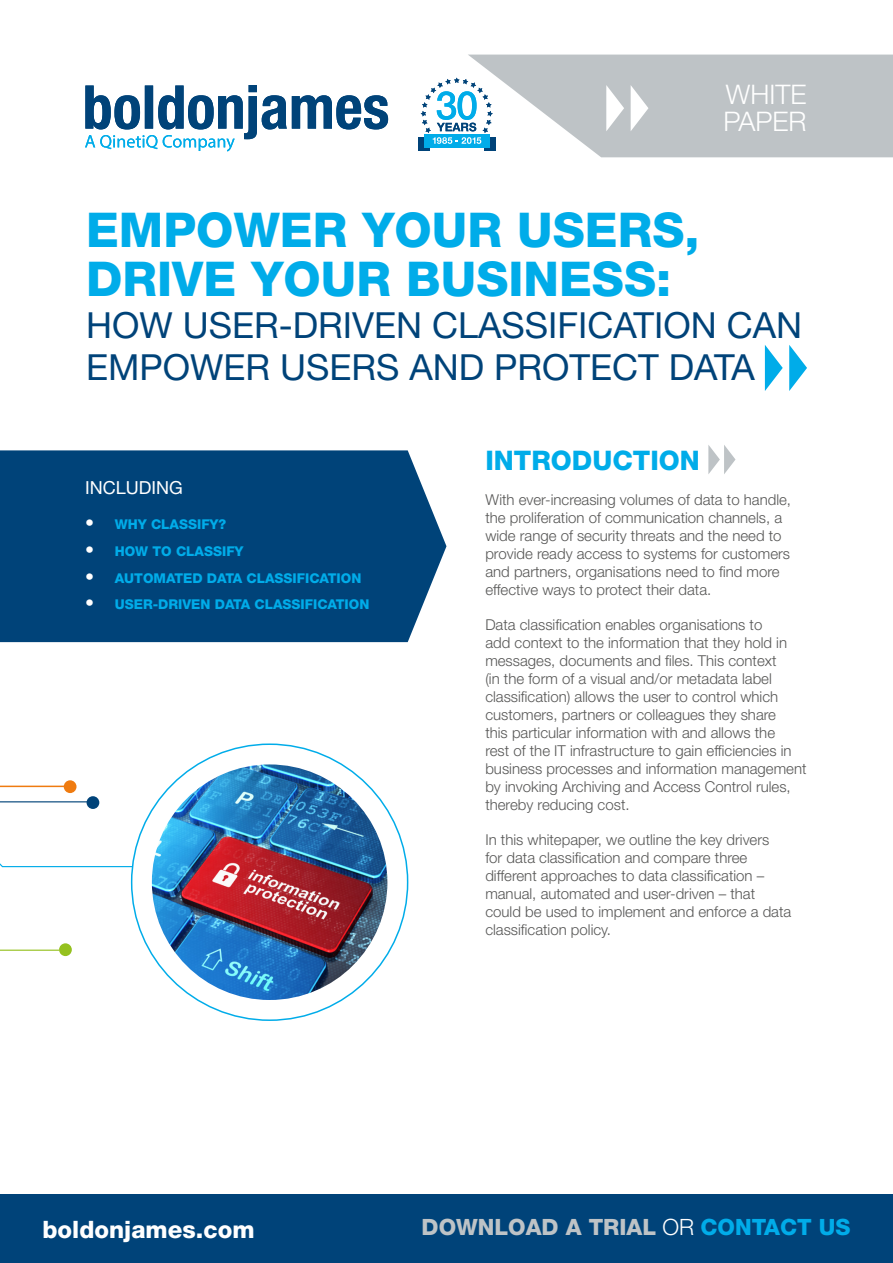
<style>
.page{position:relative;width:893px;height:1263px;background:#fff}
.page>*{position:absolute;margin:0;border:0;box-sizing:border-box;transform-origin:0 0}
.t1{font:800 48px/49.5px "Helvetica Neue LT Std";color:#00ace9}
.t2{font:36px/42px "Helvetica Neue LT Std";color:#004379}
.t3{font:800 27px "Helvetica Neue LT Std";color:#00ace9}
.t4{font:300 27px/27px "Helvetica Neue LT Std";color:#fff}
.t5{font:800 24px "Helvetica Neue LT Std";color:#fff}
.t6{font:800 22.5px "Helvetica Neue LT Std";color:#bec3c6}
.t7{font:18px "Helvetica Neue LT Std";color:#fff}
.t8{font:300 15px/18px "Helvetica Neue LT Std";color:#575756}
.t9{font:800 13.5px "Helvetica Neue LT Std";color:#00ace9}
.s1{font-size:18px;color:#fff}
.s2{font-weight:300;color:#fff}
.s3{color:#00ace9}
</style>
<div class="page">
<svg style="left:85px;top:85px;width:303px;height:66px"></svg>
<div style="left:418px;top:138px;width:12px;height:13px;background:#004379"></div>
<svg style="left:64px;top:780px;width:13px;height:13px"></svg>
<svg style="left:0;top:785px;width:140px;height:166px"></svg>
<div style="left:59px;top:943px;width:13px;height:13px;background:#95c11f;border-radius:50%"></div>
<div style="left:132px;top:744px;width:276px;height:276px;background:#fff;border-radius:50%"></div>
<img style="left:152px;top:764px;width:235px;height:236px;border-radius:118px">
<svg style="left:708px;top:445px;width:27px;height:29px"></svg>
<svg style="left:0;top:450px;width:446px;height:192px;background:#28608e"></svg>
<svg style="left:765px;top:345px;width:18px;height:46px"></svg>
<svg style="left:789px;top:345px;width:18px;height:46px"></svg>
<div style="left:68px;top:452px;width:325px;height:190px;background:#004379"></div>
<div style="left:0;top:1194px;width:893px;height:69px;background:#004379"></div>
<svg style="left:421px;top:55px;width:472px;height:102px"></svg>
<h3 class="t4" style="left:723px;top:81px;width:85px">WHITE<br>PAPER</h3>
<h1 class="t1" style="left:86px;top:205px;width:615px">EMPOWER YOUR USERS,<br>DRIVE YOUR BUSINESS:</h1>
<h2 class="t2" style="left:86px;top:304px;width:717px">HOW USER-DRIVEN CLASSIFICATION CAN<br>EMPOWER USERS AND PROTECT DATA</h2>
<p class="t7" style="left:85px;top:477px;width:99px">INCLUDING</p>
<p class="t9" style="left:85px;top:516px;width:143px"><span class="s1">•</span> WHY CLASSIFY?</p>
<p class="t9" style="left:85px;top:543px;width:160px"><span class="s1">•</span> HOW TO CLASSIFY</p>
<p class="t9" style="left:85px;top:570px;width:278px"><span class="s1">•</span> AUTOMATED DATA CLASSIFICATION</p>
<p class="t9" style="left:85px;top:597px;width:286px"><span class="s1">•</span> USER-DRIVEN DATA CLASSIFICATION</p>
<h3 class="t3" style="left:485px;top:444px;width:216px">INTRODUCTION</h3>
<p class="t8" style="left:485px;top:490px;width:307px">With ever-increasing volumes of data to handle, the proliferation of communication channels, a wide range of security threats and the need to provide ready access to systems for customers and partners, organisations need to find more effective ways to protect their data.</p>
<p class="t8" style="left:485px;top:615px;width:323px">Data classification enables organisations to<br>add context to the information that they hold in messages, documents and files. This context<br>(in the form of a visual and/or metadata label classification) allows the user to control which customers, partners or colleagues they share<br>this particular information with and allows the<br>rest of the IT infrastructure to gain efficiencies in business processes and information management by invoking Archiving and Access Control rules, thereby reducing cost.</p>
<p class="t8" style="left:485px;top:830px;width:307px">In this whitepaper, we outline the key drivers<br>for data classification and compare three different approaches to data classification – manual, automated and user-driven – that could be used to implement and enforce a data classification policy.</p>
<h3 class="t5" style="left:43px;top:1215px;width:214px">boldonjames.com</h3>
<h3 class="t6" style="left:422px;top:1214px;width:430px">DOWNLOAD A TRIAL <span class="s2">OR</span> <span class="s3">CONTACT US</span></h3>
</div>
